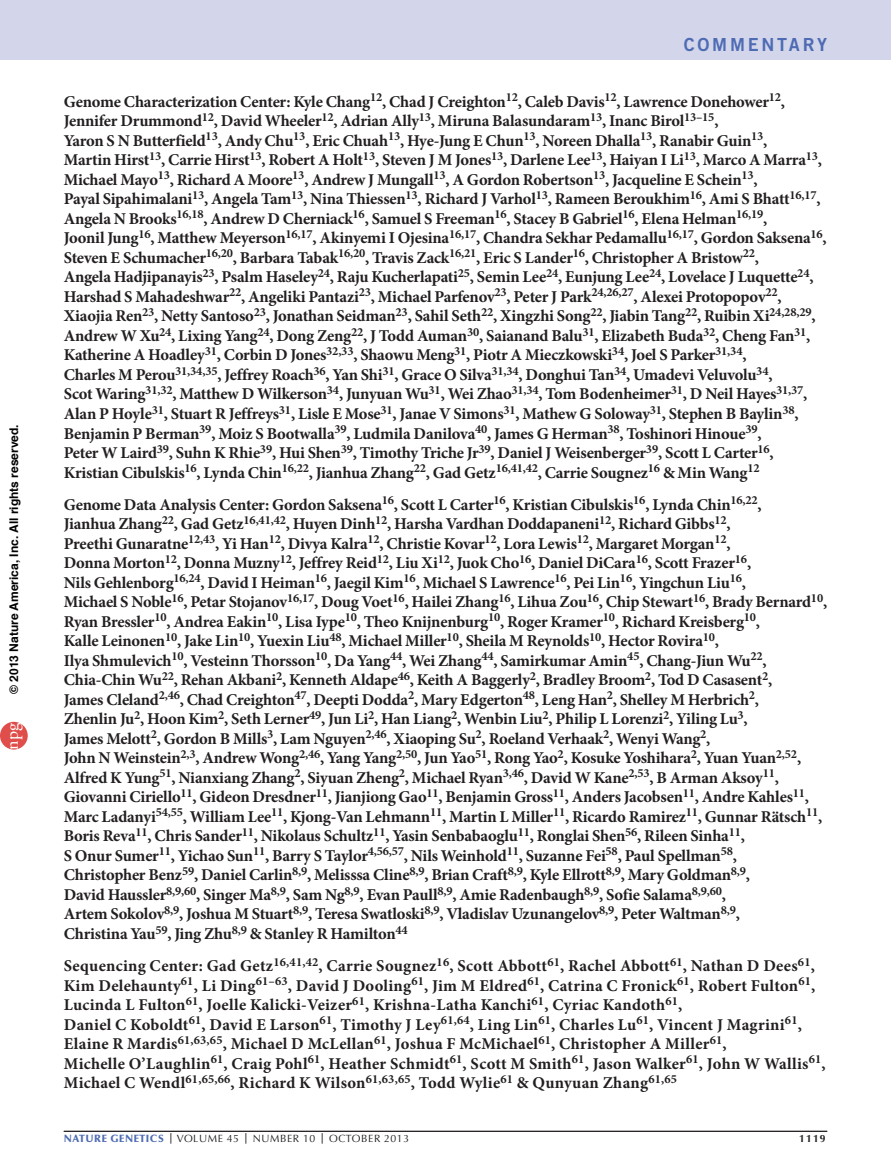
<style>
.page{position:relative;width:891px;height:1175px;background:#fff}
.page>*{position:absolute;margin:0;border:0;box-sizing:border-box;transform-origin:0 0}
.t1{font:18px "Trade Gothic LT Std Bd 2";color:#4e6bb3}
.t2{font:18px "Adobe Garamond Pro";color:#fff}
.t3{font:700 16.5px/19.5px "Minion Pro";letter-spacing:-.015em;color:#231f20}
.t4{font:700 16.5px/19.5px "Minion Pro";letter-spacing:.015em;color:#231f20}
.t5{font:700 12px "Helvetica";color:#000}
.t6{font:10.5px "Optima LT Std";letter-spacing:.05em;color:#231f20}
.t7{font:700 10.5px "Optima LT Std";color:#231f20}
.s1{font-weight:900;color:#4e6bb3}
.s2{font-weight:700}
</style>
<div class="page">
<div style="left:0;top:0;width:891px;height:60px;background:#d3d6eb"></div>
<hr style="left:64px;top:1131px;width:763px;height:1px;background:#231f20">
<div style="left:0;top:722px;width:28px;height:27px;background:#df4e4a;border-radius:50%"></div>
<p class="t5" style="left:4px;top:693px;width:271px;rotate:-90deg">© 2013 Nature America, Inc. All rights reserved.</p>
<p class="t2" style="left:1px;top:749px;width:28px;rotate:-90deg">npg</p>
<p class="t1" style="left:684px;top:34px;width:16px">COMMENTARY</p>
<p class="t3" style="left:64px;top:92px;width:765px">Genome Characterization Center: Kyle Chang<sup>12</sup>, Chad J Creighton<sup>12</sup>, Caleb Davis<sup>12</sup>, Lawrence Donehower<sup>12</sup>, Jennifer Drummond<sup>12</sup>, David Wheeler<sup>12</sup>, Adrian Ally<sup>13</sup>, Miruna Balasundaram<sup>13</sup>, Inanc Birol<sup>13–15</sup>,<br>Yaron S N Butterfield<sup>13</sup>, Andy Chu<sup>13</sup>, Eric Chuah<sup>13</sup>, Hye-Jung E Chun<sup>13</sup>, Noreen Dhalla<sup>13</sup>, Ranabir Guin<sup>13</sup>,<br>Martin Hirst<sup>13</sup>, Carrie Hirst<sup>13</sup>, Robert A Holt<sup>13</sup>, Steven J M Jones<sup>13</sup>, Darlene Lee<sup>13</sup>, Haiyan I Li<sup>13</sup>, Marco A Marra<sup>13</sup>, Michael Mayo<sup>13</sup>, Richard A Moore<sup>13</sup>, Andrew J Mungall<sup>13</sup>, A Gordon Robertson<sup>13</sup>, Jacqueline E Schein<sup>13</sup>,<br>Payal Sipahimalani<sup>13</sup>, Angela Tam<sup>13</sup>, Nina Thiessen<sup>13</sup>, Richard J Varhol<sup>13</sup>, Rameen Beroukhim<sup>16</sup>, Ami S Bhatt<sup>16,17</sup>, Angela N Brooks<sup>16,18</sup>, Andrew D Cherniack<sup>16</sup>, Samuel S Freeman<sup>16</sup>, Stacey B Gabriel<sup>16</sup>, Elena Helman<sup>16,19</sup>,<br>Joonil Jung<sup>16</sup>, Matthew Meyerson<sup>16,17</sup>, Akinyemi I Ojesina<sup>16,17</sup>, Chandra Sekhar Pedamallu<sup>16,17</sup>, Gordon Saksena<sup>16</sup>, Steven E Schumacher<sup>16,20</sup>, Barbara Tabak<sup>16,20</sup>, Travis Zack<sup>16,21</sup>, Eric S Lander<sup>16</sup>, Christopher A Bristow<sup>22</sup>,<br>Angela Hadjipanayis<sup>23</sup>, Psalm Haseley<sup>24</sup>, Raju Kucherlapati<sup>25</sup>, Semin Lee<sup>24</sup>, Eunjung Lee<sup>24</sup>, Lovelace J Luquette<sup>24</sup>, Harshad S Mahadeshwar<sup>22</sup>, Angeliki Pantazi<sup>23</sup>, Michael Parfenov<sup>23</sup>, Peter J Park<sup>24,26,27</sup>, Alexei Protopopov<sup>22</sup>, Xiaojia Ren<sup>23</sup>, Netty Santoso<sup>23</sup>, Jonathan Seidman<sup>23</sup>, Sahil Seth<sup>22</sup>, Xingzhi Song<sup>22</sup>, Jiabin Tang<sup>22</sup>, Ruibin Xi<sup>24,28,29</sup>, Andrew W Xu<sup>24</sup>, Lixing Yang<sup>24</sup>, Dong Zeng<sup>22</sup>, J Todd Auman<sup>30</sup>, Saianand Balu<sup>31</sup>, Elizabeth Buda<sup>32</sup>, Cheng Fan<sup>31</sup>, Katherine A Hoadley<sup>31</sup>, Corbin D Jones<sup>32,33</sup>, Shaowu Meng<sup>31</sup>, Piotr A Mieczkowski<sup>34</sup>, Joel S Parker<sup>31,34</sup>,<br>Charles M Perou<sup>31,34,35</sup>, Jeffrey Roach<sup>36</sup>, Yan Shi<sup>31</sup>, Grace O Silva<sup>31,34</sup>, Donghui Tan<sup>34</sup>, Umadevi Veluvolu<sup>34</sup>,<br>Scot Waring<sup>31,32</sup>, Matthew D Wilkerson<sup>34</sup>, Junyuan Wu<sup>31</sup>, Wei Zhao<sup>31,34</sup>, Tom Bodenheimer<sup>31</sup>, D Neil Hayes<sup>31,37</sup>, Alan P Hoyle<sup>31</sup>, Stuart R Jeffreys<sup>31</sup>, Lisle E Mose<sup>31</sup>, Janae V Simons<sup>31</sup>, Mathew G Soloway<sup>31</sup>, Stephen B Baylin<sup>38</sup>, Benjamin P Berman<sup>39</sup>, Moiz S Bootwalla<sup>39</sup>, Ludmila Danilova<sup>40</sup>, James G Herman<sup>38</sup>, Toshinori Hinoue<sup>39</sup>,<br>Peter W Laird<sup>39</sup>, Suhn K Rhie<sup>39</sup>, Hui Shen<sup>39</sup>, Timothy Triche Jr<sup>39</sup>, Daniel J Weisenberger<sup>39</sup>, Scott L Carter<sup>16</sup>, Kristian Cibulskis<sup>16</sup>, Lynda Chin<sup>16,22</sup>, Jianhua Zhang<sup>22</sup>, Gad Getz<sup>16,41,42</sup>, Carrie Sougnez<sup>16</sup> &amp; Min Wang<sup>12</sup></p>
<p class="t3" style="left:64px;top:495px;width:765px">Genome Data Analysis Center: Gordon Saksena<sup>16</sup>, Scott L Carter<sup>16</sup>, Kristian Cibulskis<sup>16</sup>, Lynda Chin<sup>16,22</sup>,<br>Jianhua Zhang<sup>22</sup>, Gad Getz<sup>16,41,42</sup>, Huyen Dinh<sup>12</sup>, Harsha Vardhan Doddapaneni<sup>12</sup>, Richard Gibbs<sup>12</sup>,<br>Preethi Gunaratne<sup>12,43</sup>, Yi Han<sup>12</sup>, Divya Kalra<sup>12</sup>, Christie Kovar<sup>12</sup>, Lora Lewis<sup>12</sup>, Margaret Morgan<sup>12</sup>,<br>Donna Morton<sup>12</sup>, Donna Muzny<sup>12</sup>, Jeffrey Reid<sup>12</sup>, Liu Xi<sup>12</sup>, Juok Cho<sup>16</sup>, Daniel DiCara<sup>16</sup>, Scott Frazer<sup>16</sup>,<br>Nils Gehlenborg<sup>16,24</sup>, David I Heiman<sup>16</sup>, Jaegil Kim<sup>16</sup>, Michael S Lawrence<sup>16</sup>, Pei Lin<sup>16</sup>, Yingchun Liu<sup>16</sup>,<br>Michael S Noble<sup>16</sup>, Petar Stojanov<sup>16,17</sup>, Doug Voet<sup>16</sup>, Hailei Zhang<sup>16</sup>, Lihua Zou<sup>16</sup>, Chip Stewart<sup>16</sup>, Brady Bernard<sup>10</sup>, Ryan Bressler<sup>10</sup>, Andrea Eakin<sup>10</sup>, Lisa Iype<sup>10</sup>, Theo Knijnenburg<sup>10</sup>, Roger Kramer<sup>10</sup>, Richard Kreisberg<sup>10</sup>,<br>Kalle Leinonen<sup>10</sup>, Jake Lin<sup>10</sup>, Yuexin Liu<sup>48</sup>, Michael Miller<sup>10</sup>, Sheila M Reynolds<sup>10</sup>, Hector Rovira<sup>10</sup>,<br>Ilya Shmulevich<sup>10</sup>, Vesteinn Thorsson<sup>10</sup>, Da Yang<sup>44</sup>, Wei Zhang<sup>44</sup>, Samirkumar Amin<sup>45</sup>, Chang-Jiun Wu<sup>22</sup>, Chia-Chin Wu<sup>22</sup>, Rehan Akbani<sup>2</sup>, Kenneth Aldape<sup>46</sup>, Keith A Baggerly<sup>2</sup>, Bradley Broom<sup>2</sup>, Tod D Casasent<sup>2</sup>,<br>James Cleland<sup>2,46</sup>, Chad Creighton<sup>47</sup>, Deepti Dodda<sup>2</sup>, Mary Edgerton<sup>48</sup>, Leng Han<sup>2</sup>, Shelley M Herbrich<sup>2</sup>,<br>Zhenlin Ju<sup>2</sup>, Hoon Kim<sup>2</sup>, Seth Lerner<sup>49</sup>, Jun Li<sup>2</sup>, Han Liang<sup>2</sup>, Wenbin Liu<sup>2</sup>, Philip L Lorenzi<sup>2</sup>, Yiling Lu<sup>3</sup>,<br>James Melott<sup>2</sup>, Gordon B Mills<sup>3</sup>, Lam Nguyen<sup>2,46</sup>, Xiaoping Su<sup>2</sup>, Roeland Verhaak<sup>2</sup>, Wenyi Wang<sup>2</sup>,<br>John N Weinstein<sup>2,3</sup>, Andrew Wong<sup>2,46</sup>, Yang Yang<sup>2,50</sup>, Jun Yao<sup>51</sup>, Rong Yao<sup>2</sup>, Kosuke Yoshihara<sup>2</sup>, Yuan Yuan<sup>2,52</sup>, Alfred K Yung<sup>51</sup>, Nianxiang Zhang<sup>2</sup>, Siyuan Zheng<sup>2</sup>, Michael Ryan<sup>3,46</sup>, David W Kane<sup>2,53</sup>, B Arman Aksoy<sup>11</sup>, Giovanni Ciriello<sup>11</sup>, Gideon Dresdner<sup>11</sup>, Jianjiong Gao<sup>11</sup>, Benjamin Gross<sup>11</sup>, Anders Jacobsen<sup>11</sup>, Andre Kahles<sup>11</sup>, Marc Ladanyi<sup>54,55</sup>, William Lee<sup>11</sup>, Kjong-Van Lehmann<sup>11</sup>, Martin L Miller<sup>11</sup>, Ricardo Ramirez<sup>11</sup>, Gunnar Rätsch<sup>11</sup>, Boris Reva<sup>11</sup>, Chris Sander<sup>11</sup>, Nikolaus Schultz<sup>11</sup>, Yasin Senbabaoglu<sup>11</sup>, Ronglai Shen<sup>56</sup>, Rileen Sinha<sup>11</sup>,<br>S Onur Sumer<sup>11</sup>, Yichao Sun<sup>11</sup>, Barry S Taylor<sup>4,56,57</sup>, Nils Weinhold<sup>11</sup>, Suzanne Fei<sup>58</sup>, Paul Spellman<sup>58</sup>,<br>Christopher Benz<sup>59</sup>, Daniel Carlin<sup>8,9</sup>, Melisssa Cline<sup>8,9</sup>, Brian Craft<sup>8,9</sup>, Kyle Ellrott<sup>8,9</sup>, Mary Goldman<sup>8,9</sup>,<br>David Haussler<sup>8,9,60</sup>, Singer Ma<sup>8,9</sup>, Sam Ng<sup>8,9</sup>, Evan Paull<sup>8,9</sup>, Amie Radenbaugh<sup>8,9</sup>, Sofie Salama<sup>8,9,60</sup>,<br>Artem Sokolov<sup>8,9</sup>, Joshua M Stuart<sup>8,9</sup>, Teresa Swatloski<sup>8,9</sup>, Vladislav Uzunangelov<sup>8,9</sup>, Peter Waltman<sup>8,9</sup>,<br>Christina Yau<sup>59</sup>, Jing Zhu<sup>8,9</sup> &amp; Stanley R Hamilton<sup>44</sup></p>
<p class="t4" style="left:64px;top:956px;width:763px">Sequencing Center: Gad Getz<sup>16,41,42</sup>, Carrie Sougnez<sup>16</sup>, Scott Abbott<sup>61</sup>, Rachel Abbott<sup>61</sup>, Nathan D Dees<sup>61</sup>, Kim Delehaunty<sup>61</sup>, Li Ding<sup>61–63</sup>, David J Dooling<sup>61</sup>, Jim M Eldred<sup>61</sup>, Catrina C Fronick<sup>61</sup>, Robert Fulton<sup>61</sup>, Lucinda L Fulton<sup>61</sup>, Joelle Kalicki-Veizer<sup>61</sup>, Krishna-Latha Kanchi<sup>61</sup>, Cyriac Kandoth<sup>61</sup>,<br>Daniel C Koboldt<sup>61</sup>, David E Larson<sup>61</sup>, Timothy J Ley<sup>61,64</sup>, Ling Lin<sup>61</sup>, Charles Lu<sup>61</sup>, Vincent J Magrini<sup>61</sup>, Elaine R Mardis<sup>61,63,65</sup>, Michael D McLellan<sup>61</sup>, Joshua F McMichael<sup>61</sup>, Christopher A Miller<sup>61</sup>,<br>Michelle O’Laughlin<sup>61</sup>, Craig Pohl<sup>61</sup>, Heather Schmidt<sup>61</sup>, Scott M Smith<sup>61</sup>, Jason Walker<sup>61</sup>, John W Wallis<sup>61</sup>, Michael C Wendl<sup>61,65,66</sup>, Richard K Wilson<sup>61,63,65</sup>, Todd Wylie<sup>61</sup> &amp; Qunyuan Zhang<sup>61,65</sup></p>
<p class="t6" style="left:64px;top:1132px;width:347px"><span class="s1">NATURE GENETICS</span> <span class="s2">|</span> VOLUME 45 <span class="s2">|</span> NUMBER 10 <span class="s2">|</span> OCTOBER 2013</p>
<p class="t7" style="left:799px;top:1132px;width:28px">1119</p>
</div>
